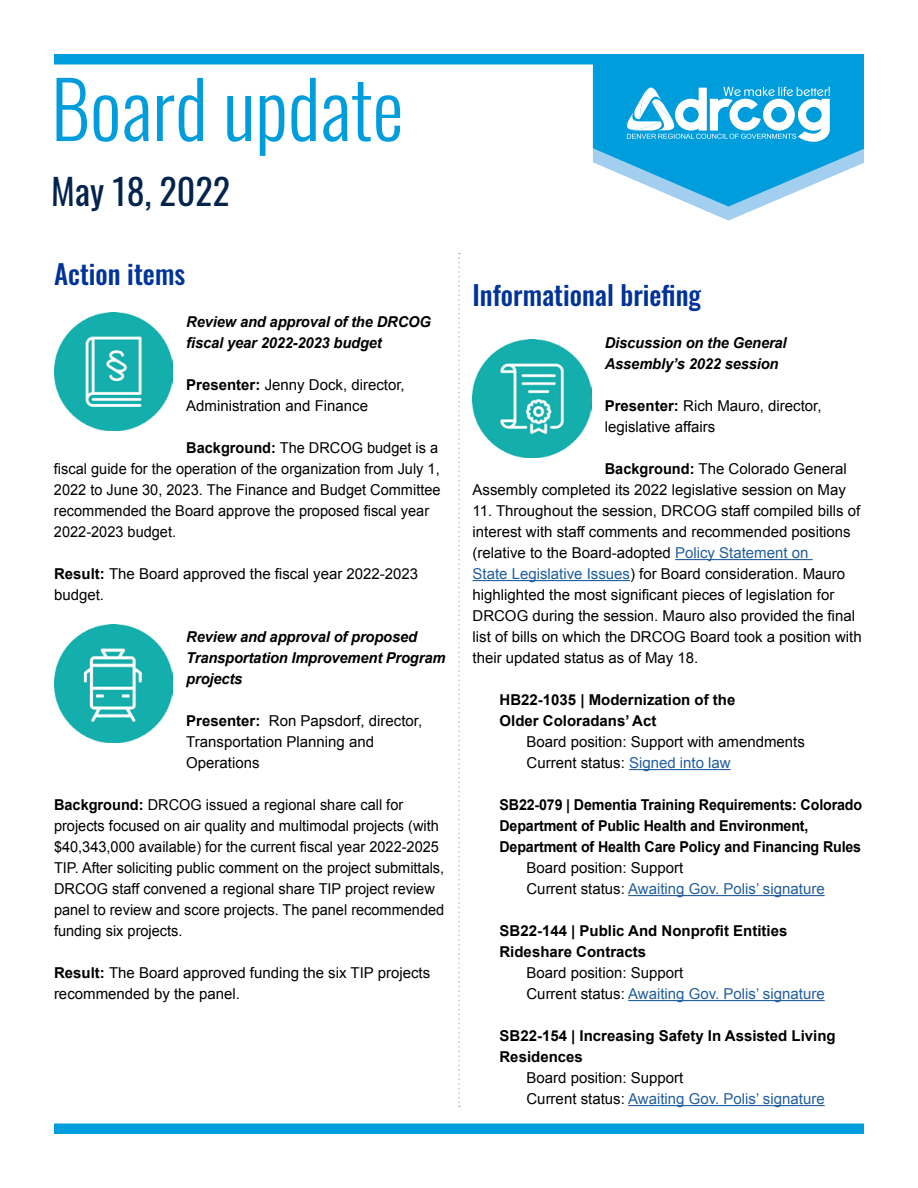
<style>
.page{position:relative;width:918px;height:1188px;background:#fff}
.page>*{position:absolute;margin:0;border:0;box-sizing:border-box;transform-origin:0 0}
.t1{font:300 78px "Oswald";color:#009ddc}
.t2{font:36px "Oswald";color:#04244d}
.t3{font:500 27px "Oswald";color:#039}
.t4{font:15px/21px "Arial";color:#000}
.t5{font:italic 700 15px/21px "Arial";letter-spacing:-.01em;color:#000}
.t6{font:700 15px/21px "Arial";color:#000}
.t7{font:700 15px/21px "Arial";color:#000;scale:.95 1}
.s1{font-weight:700}
.s2{color:#215e9e}
</style>
<div class="page">
<hr style="left:675px;top:559px;width:138px;height:1px;background:#215e9e">
<hr style="left:472px;top:580px;width:158px;height:1px;background:#215e9e">
<hr style="left:629px;top:769px;width:102px;height:1px;background:#215e9e">
<hr style="left:628px;top:895px;width:197px;height:1px;background:#215e9e">
<hr style="left:628px;top:1000px;width:197px;height:1px;background:#215e9e">
<hr style="left:628px;top:1105px;width:197px;height:1px;background:#215e9e">
<svg style="left:458px;top:253px;width:2px;height:854px"></svg>
<div style="left:54px;top:54px;width:810px;height:11px;background:#009ddc"></div>
<div style="left:54px;top:1124px;width:810px;height:10px;background:#009ddc"></div>
<svg style="left:593px;top:65px;width:271px;height:156px"></svg>
<img style="left:473px;top:339px;width:118px;height:119px">
<img style="left:54px;top:312px;width:119px;height:119px">
<img style="left:54px;top:624px;width:119px;height:119px">
<h1 class="t1" style="left:51px;top:40px;width:354px">Board update</h1>
<h2 class="t2" style="left:51px;top:159px;width:180px">May 18, 2022</h2>
<h3 class="t3" style="left:54px;top:260px;width:133px">Action items</h3>
<p class="t5" style="left:186px;top:312px;width:246px">Review and approval of the DRCOG fiscal year 2022-2023 budget</p>
<p class="t4" style="left:186px;top:374px;width:220px"><span class="s1">Presenter:</span> Jenny Dock, director,<br>Administration and Finance</p>
<p class="t4" style="left:54px;top:437px;width:388px;text-indent:132px"><span class="s1">Background:</span> The DRCOG budget is a fiscal guide for the operation of the organization from July 1, 2022 to June 30, 2023. The Finance and Budget Committee recommended the Board approve the proposed fiscal year 2022-2023 budget.</p>
<p class="t4" style="left:54px;top:563px;width:366px"><span class="s1">Result:</span> The Board approved the fiscal year 2022-2023 budget.</p>
<p class="t5" style="left:186px;top:627px;width:261px">Review and approval of proposed<br>Transportation Improvement Program projects</p>
<p class="t4" style="left:186px;top:710px;width:237px"><span class="s1">Presenter:</span> Ron Papsdorf, director,<br>Transportation Planning and<br>Operations</p>
<p class="t4" style="left:54px;top:794px;width:392px"><span class="s1">Background:</span> DRCOG issued a regional share call for projects focused on air quality and multimodal projects (with $40,343,000 available) for the current fiscal year 2022-2025<br>TIP. After soliciting public comment on the project submittals, DRCOG staff convened a regional share TIP project review panel to review and score projects. The panel recommended funding six projects.</p>
<p class="t4" style="left:54px;top:962px;width:378px"><span class="s1">Result:</span> The Board approved funding the six TIP projects recommended by the panel.</p>
<h3 class="t3" style="left:472px;top:281px;width:230px">Informational briefing</h3>
<p class="t5" style="left:605px;top:333px;width:183px">Discussion on the General<br>Assembly’s 2022 session</p>
<p class="t4" style="left:605px;top:395px;width:218px"><span class="s1">Presenter:</span> Rich Mauro, director, legislative affairs</p>
<p class="t4" style="left:473px;top:458px;width:376px;text-align:right"><span class="s1">Background:</span> The Colorado General<br>Assembly completed its 2022 legislative session on May</p>
<p class="t4" style="left:473px;top:500px;width:391px">11. Throughout the session, DRCOG staff compiled bills of interest with staff comments and recommended positions (relative to the Board-adopted <span class="s2">Policy Statement on<br>State Legislative Issues</span>) for Board consideration. Mauro highlighted the most significant pieces of legislation for DRCOG during the session. Mauro also provided the final list of bills on which the DRCOG Board took a position with their updated status as of May 18.</p>
<p class="t6" style="left:500px;top:690px;width:237px">HB22-1035 | Modernization of the<br>Older Coloradans’ Act</p>
<p class="t4" style="left:527px;top:731px;width:280px">Board position: Support with amendments<br>Current status: <span class="s2">Signed into law</span></p>
<p class="t7" style="left:500px;top:795px;width:383px">SB22-079 | Dementia Training Requirements: Colorado<br>Department of Public Health and Environment,<br>Department of Health Care Policy and Financing Rules</p>
<p class="t4" style="left:526px;top:857px;width:300px">Board position: Support<br>Current status: <span class="s2">Awaiting Gov. Polis’ signature</span></p>
<p class="t6" style="left:500px;top:921px;width:289px">SB22-144 | Public And Nonprofit Entities<br>Rideshare Contracts</p>
<p class="t4" style="left:526px;top:962px;width:300px">Board position: Support<br>Current status: <span class="s2">Awaiting Gov. Polis’ signature</span></p>
<p class="t6" style="left:500px;top:1026px;width:338px">SB22-154 | Increasing Safety In Assisted Living<br>Residences</p>
<p class="t4" style="left:526px;top:1067px;width:300px">Board position: Support<br>Current status: <span class="s2">Awaiting Gov. Polis’ signature</span></p>
</div>
